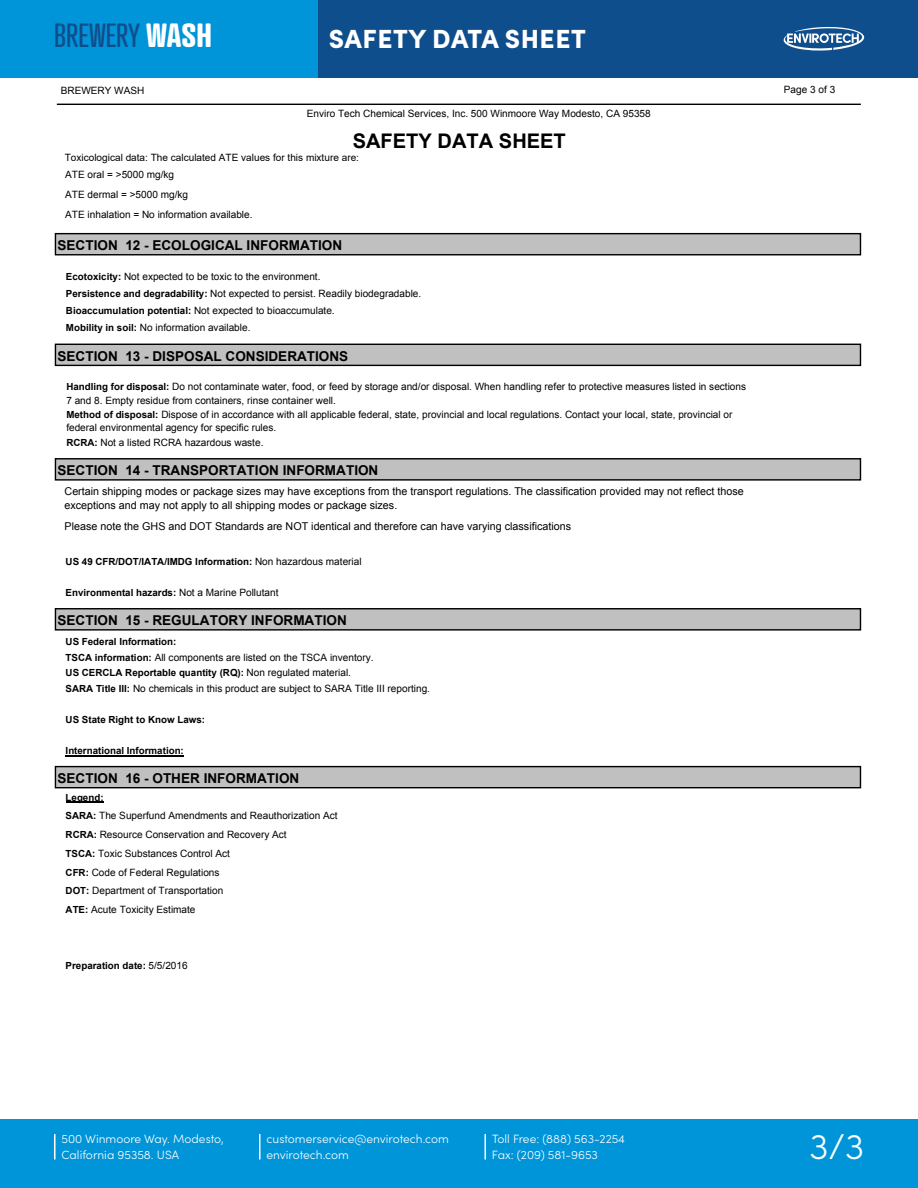
<style>
.page{position:relative;width:918px;height:1188px;background:#fff}
.page>*{position:absolute;margin:0;border:0;box-sizing:border-box;transform-origin:0 0}
.t1{font:300 36px "Sofia Pro";color:#fff}
.t2{font:32.55px "Atrament";color:#0f4e8c}
.t3{font:900 26.25px "Sofia Pro";letter-spacing:.02em;color:#fff}
.t4{font:700 20.1px "Arial";color:#000}
.t5{font:700 13.65px "Arial";color:#000}
.t6{font:300 12px/16.5px "Sofia Pro";color:#fff}
.t7{font:10.8px/13.8px "Arial";color:#000}
.t8{font:10.05px/18.8px "Arial";color:#000}
.t9{font:10.05px "Arial";color:#000}
.t10{font:700 9.75px "Arial";color:#000}
.s1{font-weight:700;color:#fff}
.s2{font-weight:700;font-size:9.75px}
.s3{font-weight:400;font-size:10.05px}
</style>
<div class="page">
<div style="left:0;top:1119px;width:918px;height:69px;background:#0095d9"></div>
<hr style="left:54px;top:1134px;width:2px;height:26px;background:#fff">
<hr style="left:259px;top:1134px;width:2px;height:26px;background:#fff">
<hr style="left:484px;top:1134px;width:2px;height:26px;background:#fff">
<div style="left:317px;top:0;width:601px;height:77px;background:#0f4e8c"></div>
<div style="left:0;top:0;width:317px;height:77px;background:#0095d9"></div>
<svg style="left:784px;top:27px;width:80px;height:24px"></svg>
<hr style="left:57px;top:104px;width:804px;height:1px;background:#000">
<div style="left:55px;top:234px;width:805px;height:21px;background:#c0c0c0"></div>
<div style="left:55px;top:233px;width:806px;height:22px;border:1px solid #000"></div>
<div style="left:55px;top:344px;width:805px;height:21px;background:#c0c0c0"></div>
<div style="left:55px;top:344px;width:806px;height:22px;border:1px solid #000"></div>
<div style="left:55px;top:459px;width:805px;height:21px;background:#c0c0c0"></div>
<div style="left:55px;top:458px;width:806px;height:23px;border:1px solid #000"></div>
<div style="left:55px;top:609px;width:805px;height:21px;background:#c0c0c0"></div>
<div style="left:55px;top:608px;width:806px;height:23px;border:1px solid #000"></div>
<hr style="left:66px;top:755px;width:118px;height:1px;background:#000">
<div style="left:55px;top:767px;width:805px;height:21px;background:#c0c0c0"></div>
<div style="left:55px;top:766px;width:806px;height:22px;border:1px solid #000"></div>
<hr style="left:66px;top:802px;width:38px;height:1px;background:#000">
<h2 class="t2" style="left:54px;top:15px;width:159px">BREWERY <span class="s1">WASH</span></h2>
<h3 class="t3" style="left:329px;top:18px;width:259px">SAFETY DATA SHEET</h3>
<p class="t8" style="left:61px;top:82px;width:85px">BREWERY WASH</p>
<p class="t8" style="left:307px;top:104px;width:345px">Enviro Tech Chemical Services, Inc. 500 Winmoore Way Modesto, CA 95358</p>
<p class="t4" style="left:353px;top:128px;width:215px">SAFETY DATA SHEET</p>
<p class="t9" style="left:65px;top:150px;width:296px">Toxicological data: The calculated ATE values for this mixture are:</p>
<p class="t8" style="left:65px;top:165px;width:189px;line-height:19.8px">ATE oral = &gt;5000 mg/kg<br>ATE dermal = &gt;5000 mg/kg<br>ATE inhalation = No information available.</p>
<p class="t5" style="left:58px;top:236px;width:286px">SECTION 12 - ECOLOGICAL INFORMATION</p>
<p class="t8" style="left:66px;top:268px;width:357px;line-height:17px"><span class="s2">Ecotoxicity:</span> Not expected to be toxic to the environment.<br><span class="s2">Persistence and degradability:</span> Not expected to persist. Readily biodegradable.<br><span class="s2">Bioaccumulation potential:</span> Not expected to bioaccumulate.<br><span class="s2">Mobility in soil:</span> No information available.</p>
<p class="t5" style="left:58px;top:347px;width:292px">SECTION 13 - DISPOSAL CONSIDERATIONS</p>
<p class="t8" style="left:66px;top:380px;width:681px;line-height:13.2px"><span class="s2">Handling for disposal:</span> Do not contaminate water, food, or feed by storage and/or disposal. When handling refer to protective measures listed in sections<br>7 and 8. Empty residue from containers, rinse container well.</p>
<p class="t8" style="left:66px;top:408px;width:668px;line-height:13.2px"><span class="s2">Method of disposal:</span> Dispose of in accordance with all applicable federal, state, provincial and local regulations. Contact your local, state, provincial or federal environmental agency for specific rules.</p>
<p class="t8" style="left:66px;top:433px;width:199px"><span class="s2">RCRA:</span> Not a listed RCRA hazardous waste.</p>
<p class="t5" style="left:58px;top:461px;width:322px">SECTION 14 - TRANSPORTATION INFORMATION</p>
<p class="t7" style="left:65px;top:485px;width:681px">Certain shipping modes or package sizes may have exceptions from the transport regulations. The classification provided may not reflect those exceptions and may not apply to all shipping modes or package sizes.</p>
<p class="t7" style="left:65px;top:519px;width:508px">Please note the GHS and DOT Standards are NOT identical and therefore can have varying classifications</p>
<p class="t10" style="left:66px;top:555px;width:298px">US 49 CFR/DOT/IATA/IMDG Information: <span class="s3">Non hazardous material</span></p>
<p class="t10" style="left:66px;top:586px;width:214px">Environmental hazards: <span class="s3">Not a Marine Pollutant</span></p>
<p class="t5" style="left:58px;top:611px;width:291px">SECTION 15 - REGULATORY INFORMATION</p>
<p class="t10" style="left:66px;top:635px;width:112px">US Federal Information:</p>
<p class="t8" style="left:66px;top:648px;width:309px"><span class="s2">TSCA information:</span> All components are listed on the TSCA inventory.</p>
<p class="t10" style="left:66px;top:666px;width:287px">US CERCLA Reportable quantity (RQ): <span class="s3">Non regulated material.</span></p>
<p class="t8" style="left:66px;top:679px;width:366px"><span class="s2">SARA Title III:</span> No chemicals in this product are subject to SARA Title III reporting.</p>
<p class="t10" style="left:66px;top:713px;width:141px">US State Right to Know Laws:</p>
<p class="t10" style="left:66px;top:744px;width:120px">International Information:</p>
<p class="t5" style="left:58px;top:769px;width:243px">SECTION 16 - OTHER INFORMATION</p>
<p class="t10" style="left:66px;top:791px;width:39px">Legend:</p>
<p class="t8" style="left:66px;top:807px;width:273px"><span class="s2">SARA:</span> The Superfund Amendments and Reauthorization Act <span class="s2">RCRA:</span> Resource Conservation and Recovery Act<br><span class="s2">TSCA:</span> Toxic Substances Control Act<br><span class="s2">CFR:</span> Code of Federal Regulations<br><span class="s2">DOT:</span> Department of Transportation<br><span class="s2">ATE:</span> Acute Toxicity Estimate</p>
<p class="t10" style="left:66px;top:959px;width:124px">Preparation date: <span class="s3">5/5/2016</span></p>
<p class="t8" style="left:784px;top:80px;width:53px">Page 3 of 3</p>
<p class="t6" style="left:62px;top:1130px;width:164px">500 Winmoore Way. Modesto,<br>California 95358. USA</p>
<p class="t6" style="left:266px;top:1130px;width:184px">customerservice@envirotech.com envirotech.com</p>
<p class="t6" style="left:492px;top:1130px;width:135px">Toll Free: (888) 563-2254<br>Fax: (209) 581-9653</p>
<h1 class="t1" style="left:809px;top:1120px;width:56px">3/3</h1>
</div>
